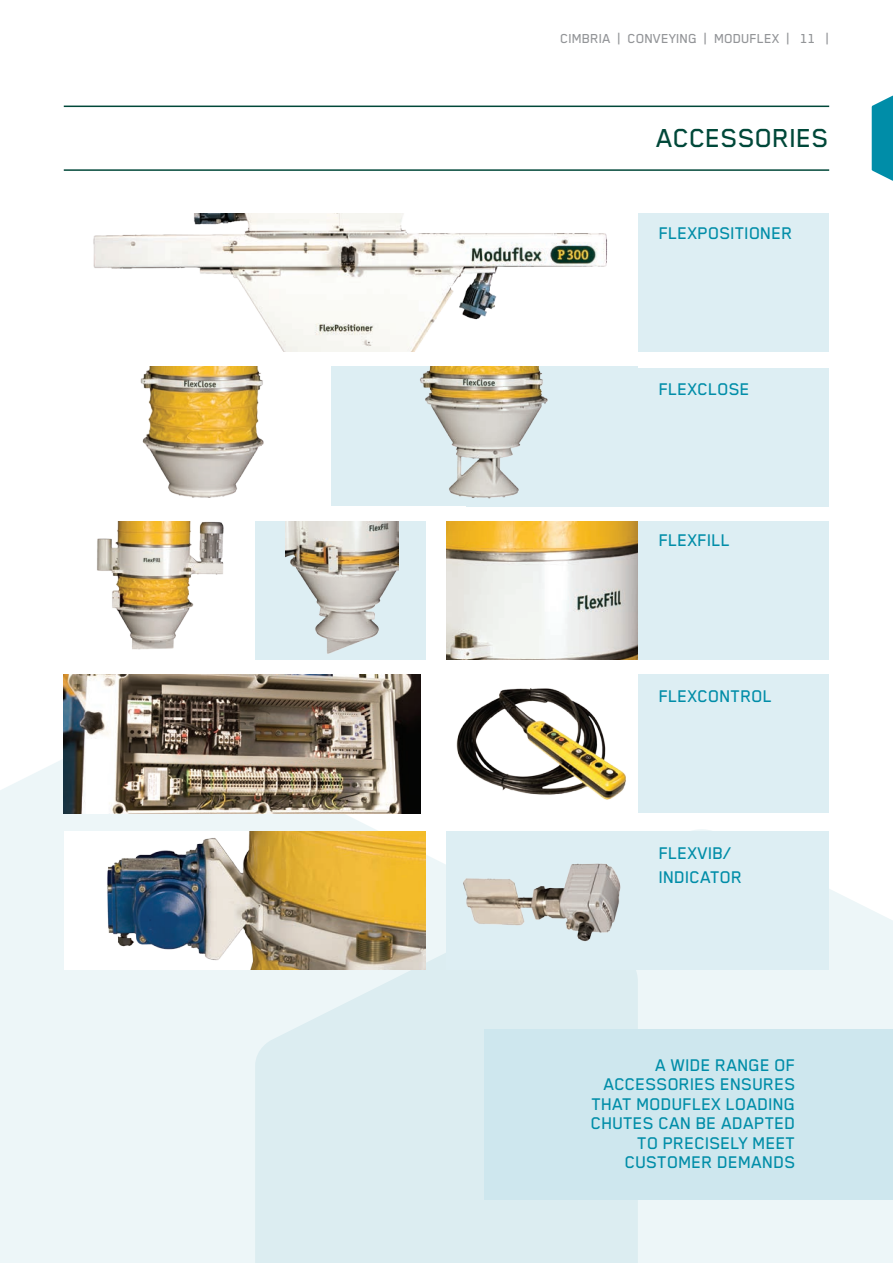
<style>
.page{position:relative;width:893px;height:1263px;background:#fff}
.page>*{position:absolute;margin:0;border:0;box-sizing:border-box;transform-origin:0 0}
.CB_Head_20_20{font:500 30px "Blender";color:#004839}
.CB_Head_13_13{font:500 19.5px/19.5px "Blender";color:#008da8;text-align:right}
.t1{font:500 15px "Blender";color:#939598}
</style>
<div class="page">
<svg style="left:638px;top:829px;width:255px;height:434px;fill:#edf6f8"></svg>
<svg style="left:0;top:721px;width:638px;height:542px;fill:#edf6f8"></svg>
<hr style="left:64px;top:106px;width:765px;height:1px;background:#004839">
<svg style="left:872px;top:96px;width:21px;height:85px"></svg>
<hr style="left:64px;top:169px;width:765px;height:2px;background:#004839">
<div style="left:466px;top:213px;width:363px;height:138px;background:#ddeef3"></div>
<div style="left:466px;top:368px;width:363px;height:138px;background:#ddeef3"></div>
<div style="left:466px;top:521px;width:363px;height:139px;background:#ddeef3"></div>
<div style="left:466px;top:675px;width:363px;height:138px;background:#ddeef3"></div>
<div style="left:494px;top:831px;width:335px;height:139px;background:#ddeef3"></div>
<img style="left:97px;top:521px;width:127px;height:129px">
<img style="left:140px;top:367px;width:192px;height:139px">
<img style="left:332px;top:367px;width:306px;height:139px">
<img style="left:93px;top:213px;width:545px;height:138px">
<img style="left:64px;top:675px;width:357px;height:138px">
<div style="left:446px;top:675px;width:192px;height:138px;background:#fff"></div>
<img style="left:456px;top:688px;width:170px;height:112px">
<img style="left:64px;top:831px;width:361px;height:139px">
<div style="left:446px;top:831px;width:192px;height:139px;background:#ddeef3"></div>
<img style="left:463px;top:863px;width:158px;height:79px">
<div style="left:255px;top:521px;width:170px;height:139px;background:#ddeef3"></div>
<img style="left:286px;top:521px;width:113px;height:133px">
<img style="left:446px;top:521px;width:192px;height:139px">
<div style="left:485px;top:1029px;width:408px;height:170px;background:#cee7ee"></div>
<p class="t1" style="left:561px;top:30px;width:270px">CIMBRIA | CONVEYING | MODUFLEX | 11 |</p>
<p class="CB_Head_20_20" style="left:656px;top:122px;width:174px">ACCESSORIES</p>
<p class="CB_Head_13_13" style="left:659px;top:223px;width:135px">FLEXPOSITIONER</p>
<p class="CB_Head_13_13" style="left:659px;top:379px;width:92px">FLEXCLOSE</p>
<p class="CB_Head_13_13" style="left:659px;top:530px;width:73px">FLEXFILL</p>
<p class="CB_Head_13_13" style="left:659px;top:685px;width:115px">FLEXCONTROL</p>
<p class="CB_Head_13_13" style="left:659px;top:843px;width:74px">FLEXVIB/</p>
<p class="CB_Head_13_13" style="left:659px;top:867px;width:85px">INDICATOR</p>
<p class="CB_Head_13_13" style="left:591px;top:1054px;width:206px">A WIDE RANGE OF<br>ACCESSORIES ENSURES<br>THAT MODUFLEX LOADING<br>CHUTES CAN BE ADAPTED<br>TO PRECISELY MEET<br>CUSTOMER DEMANDS</p>
</div>
